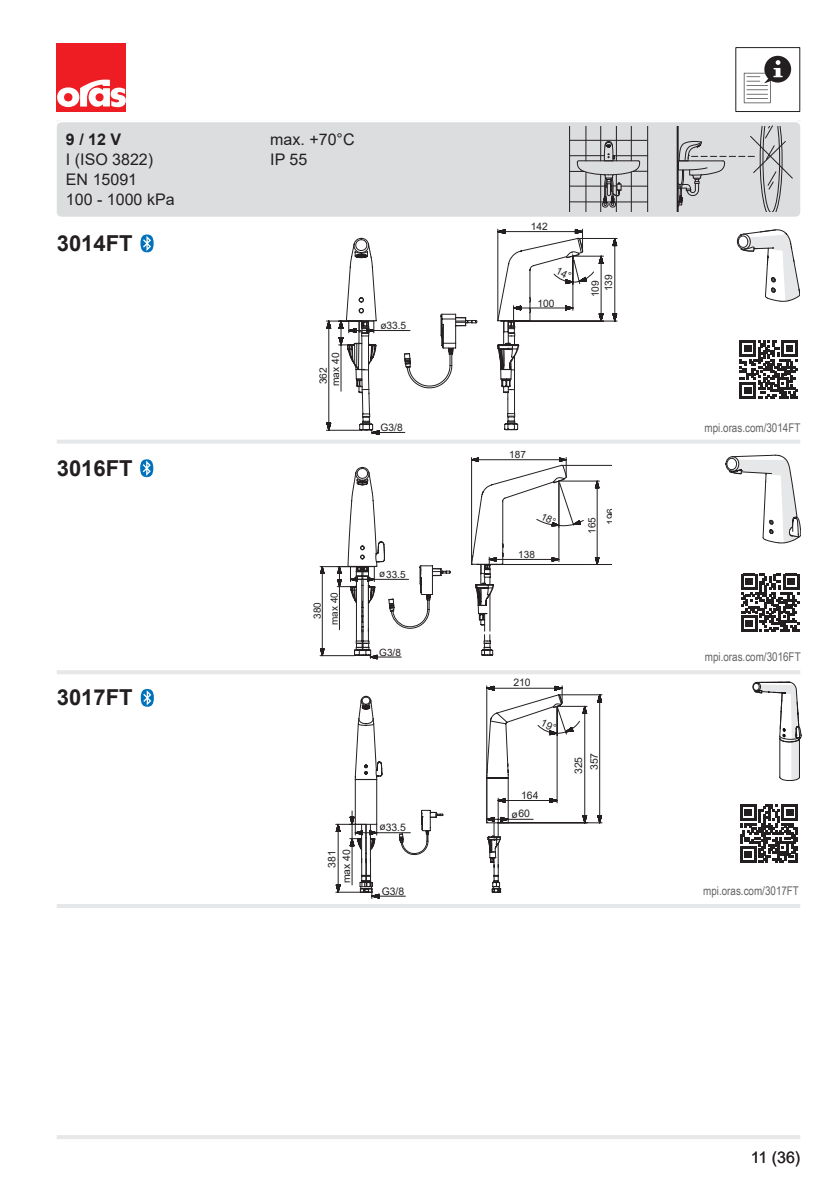
<style>
.page{position:relative;width:840px;height:1191px;background:#fff}
.page>*{position:absolute;margin:0;border:0;box-sizing:border-box;transform-origin:0 0}
.t1{font:700 22px "Arial";color:#231f20}
.t2{font:16px/20px "Arial";color:#231f20}
.t3{font:700 16px "Arial";color:#231f20}
.t4{font:12px "Arial Narrow";color:#636366}
.t5{font:10.4px "Arial";color:#231f20}
.t6{font:10.2px "Arial";color:#231f20}
.t7{font:10px "Arial";color:#231f20}
</style>
<div class="page">
<hr style="left:57px;top:1135px;width:742px;height:4px;background:#e6e7e9">
<div style="left:735px;top:47px;width:64px;height:65px;border:1px solid #231f20"></div>
<svg style="left:743px;top:56px;width:47px;height:47px"></svg>
<div style="left:56px;top:121px;width:744px;height:97px;background:#dcdddf;border-radius:6px"></div>
<div style="left:55px;top:120px;width:746px;height:99px;border:2px solid #fff;border-radius:6px"></div>
<svg style="left:569px;top:126px;width:78px;height:85px"></svg>
<svg style="left:676px;top:125px;width:117px;height:86px"></svg>
<hr style="left:57px;top:440px;width:742px;height:3px;background:#e6e7e9">
<hr style="left:57px;top:670px;width:742px;height:4px;background:#e6e7e9">
<hr style="left:57px;top:904px;width:742px;height:4px;background:#e6e7e9">
<svg style="left:371px;top:229px;width:212px;height:206px"></svg>
<svg style="left:326px;top:238px;width:291px;height:193px"></svg>
<svg style="left:335px;top:694px;width:267px;height:198px"></svg>
<svg style="left:736px;top:229px;width:63px;height:73px"></svg>
<svg style="left:725px;top:455px;width:75px;height:88px"></svg>
<svg style="left:752px;top:682px;width:49px;height:99px"></svg>
<div style="left:57px;top:44px;width:69px;height:68px;background:#ee1d23"></div>
<svg style="left:57px;top:79px;width:69px;height:28px"></svg>
<svg style="left:320px;top:648px;width:4px;height:7px"></svg>
<svg style="left:320px;top:567px;width:4px;height:7px"></svg>
<hr style="left:322px;top:566px;width:1px;height:89px;background:#231f20">
<hr style="left:320px;top:655px;width:34px;height:1px;background:#231f20">
<hr style="left:320px;top:566px;width:42px;height:1px;background:#231f20">
<svg style="left:594px;top:557px;width:5px;height:7px"></svg>
<svg style="left:594px;top:480px;width:5px;height:9px"></svg>
<hr style="left:596px;top:481px;width:1px;height:83px;background:#231f20">
<hr style="left:558px;top:481px;width:41px;height:1px;background:#231f20">
<hr style="left:562px;top:465px;width:49px;height:1px;background:#231f20">
<hr style="left:489px;top:564px;width:122px;height:1px;background:#231f20">
<svg style="left:741px;top:574px;width:57px;height:58px"></svg>
<svg style="left:739px;top:340px;width:58px;height:58px"></svg>
<svg style="left:140px;top:234px;width:13px;height:18px"></svg>
<svg style="left:140px;top:459px;width:13px;height:18px"></svg>
<svg style="left:740px;top:804px;width:57px;height:58px"></svg>
<svg style="left:141px;top:689px;width:13px;height:18px"></svg>
<svg style="left:345px;top:237px;width:249px;height:197px"></svg>
<svg style="left:349px;top:685px;width:230px;height:214px"></svg>
<svg style="left:337px;top:457px;width:246px;height:202px"></svg>
<h2 class="t3" style="left:66px;top:128px;width:57px">9 / 12 V</h2>
<h2 class="t2" style="left:66px;top:149px;width:110px">I (ISO 3822)<br>EN 15091<br>100 - 1000 kPa</h2>
<h1 class="t1" style="left:57px;top:227px;width:77px">3014FT</h1>
<h1 class="t1" style="left:57px;top:452px;width:77px">3016FT</h1>
<h1 class="t1" style="left:57px;top:682px;width:77px">3017FT</h1>
<h2 class="t2" style="left:270px;top:129px;width:86px">max. +70°C<br>IP 55</h2>
<p class="t6" style="left:328px;top:386px;width:35px;rotate:-90deg">max 40</p>
<p class="t6" style="left:316px;top:384px;width:19px;rotate:-90deg">362</p>
<p class="t6" style="left:380px;top:318px;width:27px">ø33.5</p>
<p class="t6" style="left:380px;top:420px;width:24px">G3/8</p>
<p class="t7" style="left:310px;top:619px;width:18px;rotate:-90deg">380</p>
<p class="t7" style="left:327px;top:625px;width:34px;rotate:-90deg">max 40</p>
<p class="t7" style="left:379px;top:567px;width:28px">ø33.5</p>
<p class="t7" style="left:379px;top:645px;width:23px">G3/8</p>
<p class="t5" style="left:339px;top:883px;width:36px;rotate:-90deg">max 40</p>
<p class="t5" style="left:324px;top:867px;width:19px;rotate:-90deg">381</p>
<p class="t5" style="left:379px;top:820px;width:28px">ø33.5</p>
<p class="t5" style="left:381px;top:883px;width:24px">G3/8</p>
<p class="t6" style="left:530px;top:219px;width:19px">142</p>
<p class="t6" style="left:537px;top:296px;width:19px">100</p>
<p class="t6" style="left:601px;top:291px;width:19px;rotate:-90deg">139</p>
<p class="t6" style="left:587px;top:297px;width:19px;rotate:-90deg">109</p>
<p class="t7" style="left:509px;top:447px;width:18px">187</p>
<p class="t7" style="left:518px;top:547px;width:18px">138</p>
<p class="t7" style="left:584px;top:534px;width:18px;rotate:-90deg">165</p>
<p class="t7" style="left:603px;top:525px;width:18px;rotate:-90deg">196</p>
<p class="t5" style="left:513px;top:675px;width:19px">210</p>
<p class="t5" style="left:521px;top:788px;width:19px">164</p>
<p class="t5" style="left:511px;top:806px;width:20px">ø60</p>
<p class="t5" style="left:571px;top:774px;width:19px;rotate:-90deg">325</p>
<p class="t5" style="left:587px;top:770px;width:19px;rotate:-90deg">357</p>
<p class="t4" style="left:704px;top:419px;width:97px">mpi.oras.com/3014FT</p>
<p class="t4" style="left:704px;top:647px;width:97px">mpi.oras.com/3016FT</p>
<p class="t4" style="left:702px;top:882px;width:97px">mpi.oras.com/3017FT</p>
<h2 class="t2" style="left:750px;top:1147px;width:51px">11 (36)</h2>
</div>
